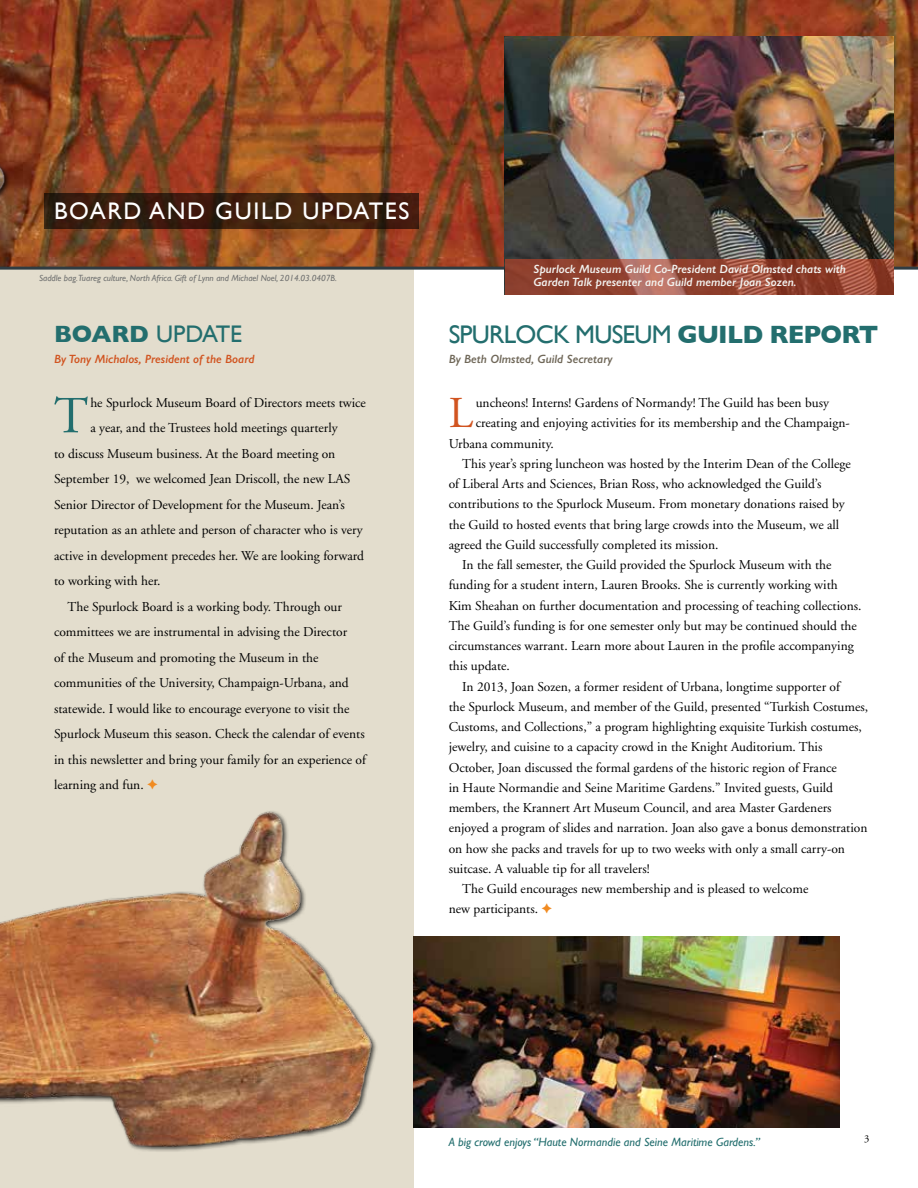
<style>
.page{position:relative;width:918px;height:1188px;background:#fff}
.page>*{position:absolute;margin:0;border:0;box-sizing:border-box;transform-origin:0 0}
.t1{font:51.9px "Adobe Garamond";color:#236e6e}
.t2{font:44.1px "Adobe Garamond";color:#d15420}
.t3{font:25.5px "Gill Sans";letter-spacing:-.03em;color:#236e6e}
.t4{font:24px "Gill Sans";letter-spacing:.07em;color:#fff}
.t5{font:24px "Gill Sans";color:#236e6e}
.t6{font:13.5px "Adobe Garamond";color:#000}
.t7{font:italic 600 12px/13.5px "Gill Sans";color:#f3f3f0}
.t8{font:italic 12px "Gill Sans";color:#236e6e}
.t9{font:italic 600 12px "Gill Sans";color:#d15420}
.t10{font:italic 600 12px "Gill Sans";color:#6f6758}
.t11{font:10.5px "Adobe Garamond";color:#000}
.t12{font:italic 9px "Gill Sans";color:#717271}
.s1{font-weight:700}
.s2{color:#f18b21}
</style>
<div class="page">
<div style="left:0;top:267px;width:414px;height:921px;background:#e3ddcd"></div>
<img style="left:20px;top:0;width:898px;height:267px">
<hr style="left:0;top:267px;width:918px;height:3px;background:#303c42">
<img style="left:505px;top:37px;width:389px;height:222px">
<svg style="left:44px;top:193px;width:375px;height:36px;fill:#3f1d0e"></svg>
<svg style="left:505px;top:259px;width:389px;height:36px;fill:#8f412f"></svg>
<img style="left:0;top:811px;width:376px;height:341px">
<img style="left:0;top:0;width:20px;height:270px">
<img style="left:414px;top:936px;width:426px;height:191px">
<h3 class="t4" style="left:54px;top:197px;width:357px">BOARD AND GUILD UPDATES</h3>
<p class="t12" style="left:39px;top:272px;width:300px">Saddle bag.Tuareg culture, North Africa. Gift of Lynn and Michael Noel, 2014.03.0407B.</p>
<h3 class="t5" style="left:54px;top:319px;width:190px"><span class="s1">BOARD</span> UPDATE</h3>
<p class="t9" style="left:54px;top:352px;width:202px">By Tony Michalos, President of the Board</p>
<h1 class="t1" style="left:54px;top:388px;width:36px">T</h1>
<p class="t6" style="left:90px;top:395px;width:277px">he Spurlock Museum Board of Directors meets twice</p>
<p class="t6" style="left:90px;top:421px;width:249px">a year, and the Trustees hold meetings quarterly</p>
<p class="t6" style="left:54px;top:446px;width:283px">to discuss Museum business. At the Board meeting on</p>
<p class="t6" style="left:54px;top:472px;width:298px">September 19, we welcomed Jean Driscoll, the new LAS</p>
<p class="t6" style="left:54px;top:497px;width:292px">Senior Director of Development for the Museum. Jean’s</p>
<p class="t6" style="left:54px;top:523px;width:310px">reputation as an athlete and person of character who is very</p>
<p class="t6" style="left:54px;top:548px;width:312px">active in development precedes her. We are looking forward</p>
<p class="t6" style="left:54px;top:574px;width:108px">to working with her.</p>
<p class="t6" style="left:68px;top:599px;width:276px">The Spurlock Board is a working body. Through our</p>
<p class="t6" style="left:54px;top:625px;width:295px">committees we are instrumental in advising the Director</p>
<p class="t6" style="left:54px;top:650px;width:266px">of the Museum and promoting the Museum in the</p>
<p class="t6" style="left:54px;top:676px;width:296px">communities of the University, Champaign-Urbana, and</p>
<p class="t6" style="left:54px;top:701px;width:297px">statewide. I would like to encourage everyone to visit the</p>
<p class="t6" style="left:54px;top:727px;width:312px">Spurlock Museum this season. Check the calendar of events</p>
<p class="t6" style="left:54px;top:752px;width:314px">in this newsletter and bring your family for an experience of</p>
<p class="t6" style="left:54px;top:778px;width:105px">learning and fun. <span class="s2">✦</span></p>
<p class="t7" style="left:533px;top:262px;width:314px">Spurlock Museum Guild Co-President David Olmsted chats with<br>Garden Talk presenter and Guild member Joan Sozen.</p>
<h3 class="t3" style="left:449px;top:319px;width:431px">SPURLOCK MUSEUM <span class="s1">GUILD REPORT</span></h3>
<p class="t10" style="left:449px;top:352px;width:166px">By Beth Olmsted, Guild Secretary</p>
<h2 class="t2" style="left:449px;top:390px;width:26px">L</h2>
<p class="t6" style="left:476px;top:396px;width:355px">uncheons! Interns! Gardens of Normandy! The Guild has been busy</p>
<p class="t6" style="left:476px;top:416px;width:376px">creating and enjoying activities for its membership and the Champaign-</p>
<p class="t6" style="left:449px;top:436px;width:107px">Urbana community.</p>
<p class="t6" style="left:462px;top:456px;width:390px">This year’s spring luncheon was hosted by the Interim Dean of the College</p>
<p class="t6" style="left:449px;top:477px;width:374px">of Liberal Arts and Sciences, Brian Ross, who acknowledged the Guild’s</p>
<p class="t6" style="left:449px;top:497px;width:398px">contributions to the Spurlock Museum. From monetary donations raised by</p>
<p class="t6" style="left:449px;top:517px;width:392px">the Guild to hosted events that bring large crowds into the Museum, we all</p>
<p class="t6" style="left:449px;top:537px;width:271px">agreed the Guild successfully completed its mission.</p>
<p class="t6" style="left:462px;top:558px;width:371px">In the fall semester, the Guild provided the Spurlock Museum with the</p>
<p class="t6" style="left:449px;top:578px;width:391px">funding for a student intern, Lauren Brooks. She is currently working with</p>
<p class="t6" style="left:449px;top:598px;width:414px">Kim Sheahan on further documentation and processing of teaching collections.</p>
<p class="t6" style="left:449px;top:618px;width:410px">The Guild’s funding is for one semester only but may be continued should the</p>
<p class="t6" style="left:449px;top:639px;width:407px">circumstances warrant. Learn more about Lauren in the profile accompanying</p>
<p class="t6" style="left:449px;top:659px;width:63px">this update.</p>
<p class="t6" style="left:462px;top:679px;width:379px">In 2013, Joan Sozen, a former resident of Urbana, longtime supporter of</p>
<p class="t6" style="left:449px;top:699px;width:421px">the Spurlock Museum, and member of the Guild, presented “Turkish Costumes,</p>
<p class="t6" style="left:449px;top:720px;width:415px">Customs, and Collections,” a program highlighting exquisite Turkish costumes,</p>
<p class="t6" style="left:449px;top:740px;width:375px">jewelry, and cuisine to a capacity crowd in the Knight Auditorium. This</p>
<p class="t6" style="left:449px;top:760px;width:390px">October, Joan discussed the formal gardens of the historic region of France</p>
<p class="t6" style="left:449px;top:780px;width:386px">in Haute Normandie and Seine Maritime Gardens.” Invited guests, Guild</p>
<p class="t6" style="left:449px;top:801px;width:384px">members, the Krannert Art Museum Council, and area Master Gardeners</p>
<p class="t6" style="left:449px;top:821px;width:420px">enjoyed a program of slides and narration. Joan also gave a bonus demonstration</p>
<p class="t6" style="left:449px;top:841px;width:398px">on how she packs and travels for up to two weeks with only a small carry-on</p>
<p class="t6" style="left:449px;top:861px;width:203px">suitcase. A valuable tip for all travelers!</p>
<p class="t6" style="left:462px;top:882px;width:348px">The Guild encourages new membership and is pleased to welcome</p>
<p class="t6" style="left:449px;top:902px;width:105px">new participants. <span class="s2">✦</span></p>
<p class="t8" style="left:449px;top:1135px;width:313px">A big crowd enjoys “Haute Normandie and Seine Maritime Gardens.”</p>
<p class="t11" style="left:864px;top:1133px;width:7px">3</p>
</div>
